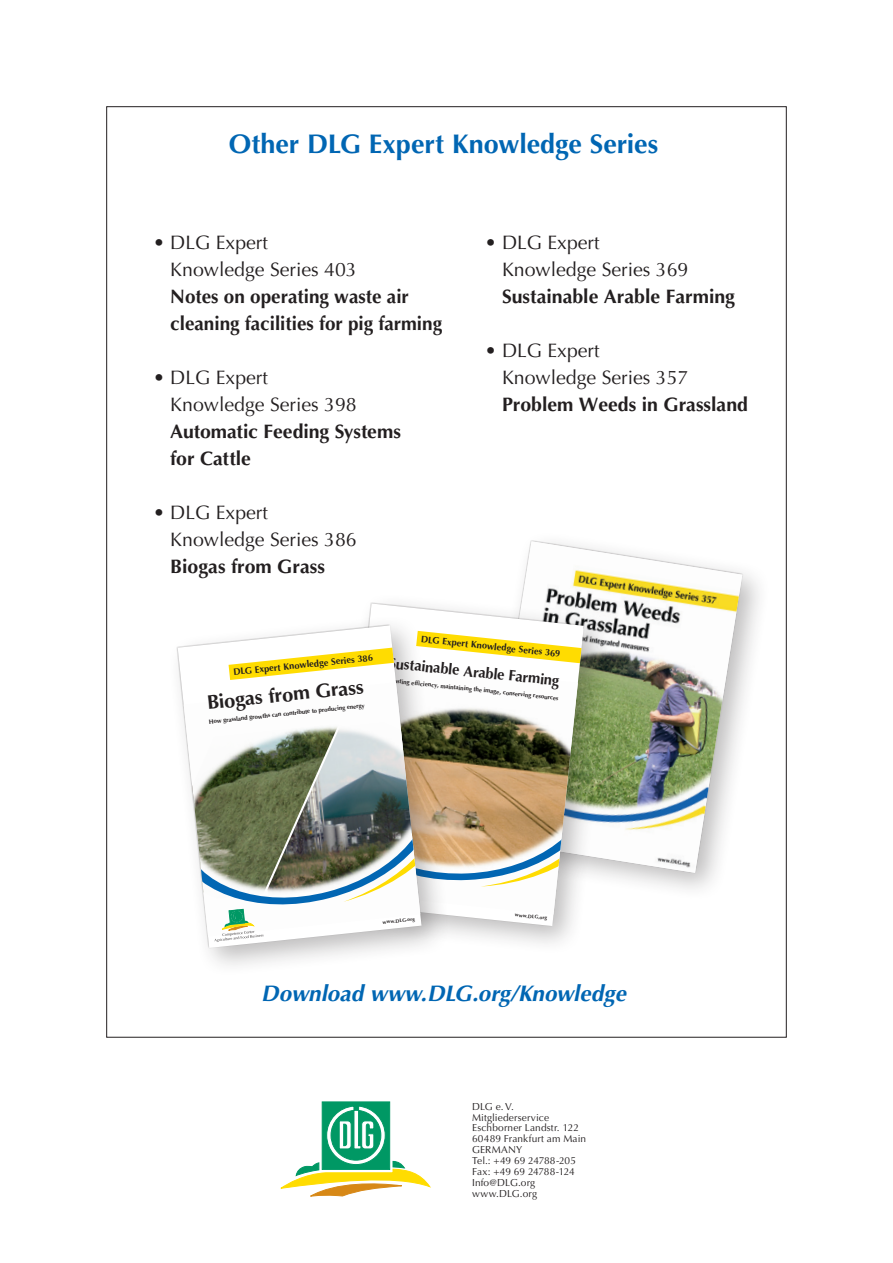
<style>
.page{position:relative;width:893px;height:1263px;background:#fff}
.page>*{position:absolute;margin:0;border:0;box-sizing:border-box;transform-origin:0 0}
.t1{font:700 27px "Optima CELT";letter-spacing:-.005em;color:#0166b3}
.t2{font:italic 700 22.5px "Optima CELT";color:#0166b3}
.t3{font:700 19.65px "Optima CELT";color:#231f20}
.t4{font:700 19.5px/27px "Optima CELT";color:#231f20}
.t5{font:19.5px/27px "Optima CELT";color:#231f20}
.t6{font:700 15px "Optima CELT";color:#231f20}
.t7{font:10.2px/10.8px "Optima CELT";letter-spacing:.01em;color:#231f20}
.t8{font:700 9.3px "Optima CELT";color:#231f20}
.t9{font:700 6.3px "Optima CELT";color:#231f20}
.t10{font:700 4.95px "Optima CELT";color:#231f20}
</style>
<div class="page">
<div style="left:473px;top:530px;width:298px;height:372px;background:#231f20;opacity:.3"></div>
<img style="left:484px;top:541px;width:258px;height:332px">
<svg style="left:281px;top:1102px;width:149px;height:94px"></svg>
<div style="left:329px;top:592px;width:284px;height:363px;background:#231f20;opacity:.3"></div>
<svg style="left:340px;top:603px;width:244px;height:323px"></svg>
<img style="left:451px;top:663px;width:127px;height:252px">
<svg style="left:451px;top:631px;width:130px;height:32px"></svg>
<div style="left:166px;top:614px;width:285px;height:363px;background:#231f20;opacity:.3"></div>
<svg style="left:178px;top:625px;width:243px;height:323px"></svg>
<img style="left:184px;top:682px;width:236px;height:254px">
<svg style="left:229px;top:648px;width:165px;height:32px"></svg>
<img style="left:189px;top:712px;width:383px;height:230px">
<h1 class="t1" style="left:229px;top:127px;width:431px">Other DLG Expert Knowledge Series</h1>
<p class="t5" style="left:170px;top:229px;width:188px;text-indent:-17px">• DLG Expert<br>Knowledge Series 403</p>
<p class="t4" style="left:170px;top:283px;width:273px">Notes on operating waste air cleaning facilities for pig farming</p>
<p class="t5" style="left:170px;top:364px;width:188px;text-indent:-17px">• DLG Expert<br>Knowledge Series 398</p>
<p class="t4" style="left:170px;top:418px;width:232px">Automatic Feeding Systems for Cattle</p>
<p class="t5" style="left:170px;top:499px;width:188px;text-indent:-17px">• DLG Expert<br>Knowledge Series 386</p>
<p class="t4" style="left:170px;top:553px;width:156px">Biogas from Grass</p>
<p class="t5" style="left:502px;top:229px;width:188px;text-indent:-17px">• DLG Expert<br>Knowledge Series 369</p>
<p class="t4" style="left:502px;top:283px;width:234px">Sustainable Arable Farming</p>
<p class="t5" style="left:502px;top:337px;width:188px;text-indent:-17px">• DLG Expert<br>Knowledge Series 357</p>
<p class="t4" style="left:502px;top:391px;width:248px">Problem Weeds in Grassland</p>
<p class="t8" style="left:233px;top:666px;width:142px;rotate:-6deg">DLG Expert Knowledge Series 386</p>
<p class="t3" style="left:206px;top:690px;width:159px;rotate:-6deg">Biogas from Grass</p>
<p class="t9" style="left:209px;top:718px;width:158px;rotate:-6deg">How grassland growths can contribute to producing energy</p>
<p class="t8" style="left:422px;top:633px;width:142px;rotate:6deg">DLG Expert Knowledge Series 369</p>
<p class="t6" style="left:390px;top:653px;width:173px;rotate:6deg">Sustainable Arable Farming</p>
<p class="t9" style="left:387px;top:676px;width:174px;rotate:6deg">Boosting effi ciency, maintaining the image, conserving resources</p>
<p class="t10" style="left:382px;top:919px;width:34px;rotate:-6deg">www.DLG.org</p>
<p class="t10" style="left:515px;top:911px;width:34px;rotate:6deg">www.DLG.org</p>
<p class="t2" style="left:261px;top:979px;width:366px">Download www.DLG.org/Knowledge</p>
<p class="t7" style="left:472px;top:1101px;width:115px">DLG e.V.<br>Mitgliederservice<br>Eschborner Landstr. 122<br>60489 Frankfurt am Main<br>GERMANY<br>Tel.: +49 69 24788-205<br>Fax: +49 69 24788-124<br>Info@DLG.org www.DLG.org</p>
</div>
